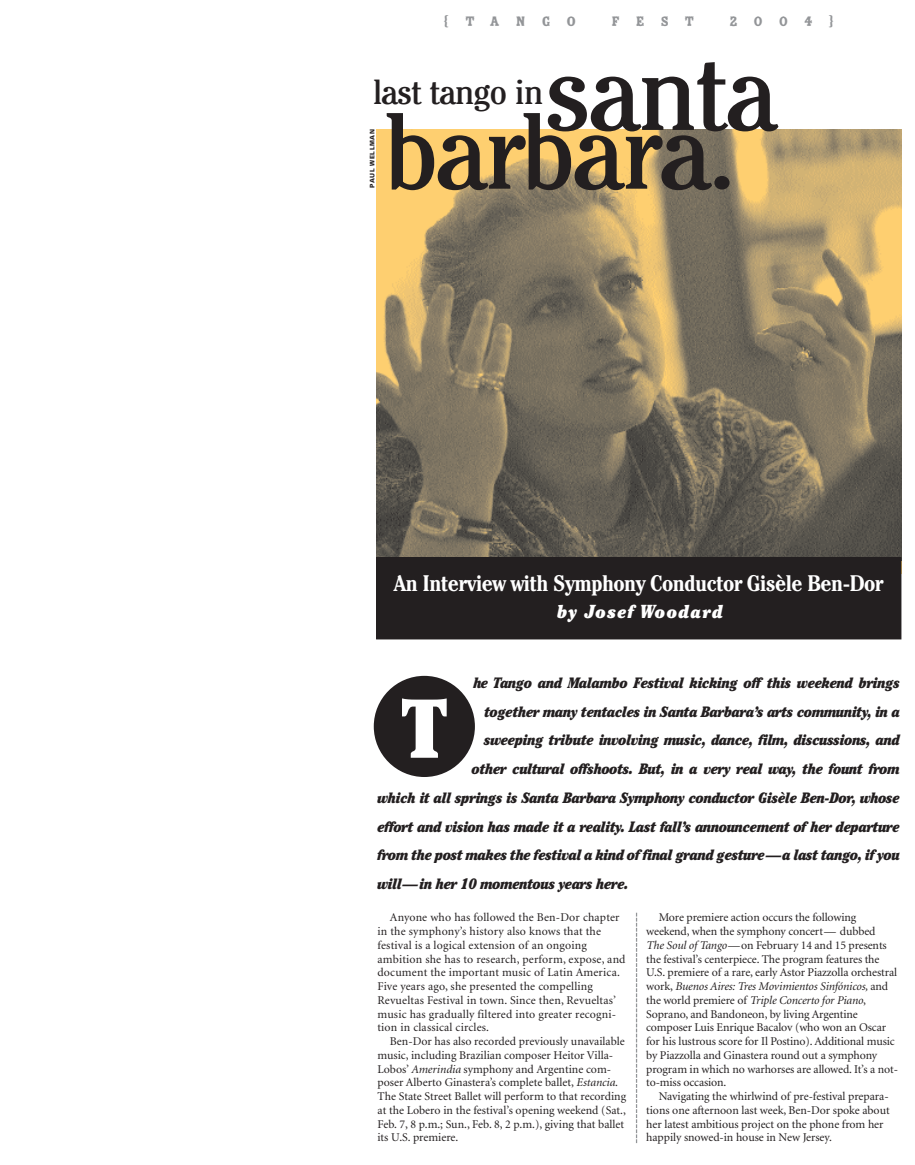
<style>
.page{position:relative;width:915px;height:1165px;background:#fff}
.page>*{position:absolute;margin:0;border:0;box-sizing:border-box;transform-origin:0 0}
.t1{font:condensed 108px "Cheltenham";letter-spacing:-.025em;color:#231f20;scale:1.11 1}
.t2{font:900 condensed 83.12px "Cheltenham";color:#fff;scale:1.05 1}
.t3{font:condensed 34.88px "Cheltenham";letter-spacing:-.025em;color:#231f20;scale:1.11 1}
.t4{font:700 condensed 22.5px "Cheltenham";letter-spacing:-.025em;color:#fff}
.t5{font:italic 900 18.75px "Cheltenham";letter-spacing:.085em;color:#fff;scale:.85 1}
.t6{font:italic 900 condensed 15px "Cheltenham";letter-spacing:-.03em;color:#231f20}
.t7{font:15px "Zebrawood Fill";letter-spacing:1.06em;color:#939598}
.t8{font:11.88px/13.8px "Minion";letter-spacing:-.005em;color:#231f20}
.t9{font:11.88px/13.8px "Minion";letter-spacing:.015em;color:#231f20}
.t10{font:900 6.25px "Univers";letter-spacing:.1em;color:#231f20;scale:.95 1}
.s1{font-style:italic}
</style>
<div class="page">
<img style="left:376px;top:129px;width:525px;height:429px">
<div style="left:374px;top:676px;width:101px;height:101px;background:#231f20;border-radius:50%"></div>
<div style="left:377px;top:558px;width:524px;height:81px;background:#231f20"></div>
<svg style="left:636px;top:913px;width:1px;height:230px"></svg>
<p class="t7" style="left:444px;top:16px;width:134px">{TANGO</p>
<p class="t7" style="left:611px;top:16px;width:84px">FEST</p>
<p class="t7" style="left:729px;top:16px;width:106px">2004}</p>
<h1 class="t1" style="left:544px;top:54px;width:212px">santa</h1>
<h3 class="t3" style="left:373px;top:80px;width:155px">last tango in</h3>
<h1 class="t1" style="left:385px;top:113px;width:317px">barbara.</h1>
<p class="t10" style="left:370px;top:188px;width:64px;rotate:-90deg">PAUL WELLMAN</p>
<h3 class="t4" style="left:394px;top:575px;width:491px">An Interview with Symphony Conductor Gisèle Ben-Dor</h3>
<h3 class="t5" style="left:556px;top:605px;width:197px">by Josef Woodard</h3>
<p class="t6" style="left:473px;top:677px;width:428px">he Tango and Malambo Festival kicking off this weekend brings</p>
<p class="t6" style="left:484px;top:706px;width:417px">together many tentacles in Santa Barbara’s arts community, in a</p>
<p class="t6" style="left:484px;top:735px;width:417px">sweeping tribute involving music, dance, film, discussions, and</p>
<p class="t6" style="left:472px;top:764px;width:430px">other cultural offshoots. But, in a very real way, the fount from</p>
<p class="t6" style="left:377px;top:792px;width:524px">which it all springs is Santa Barbara Symphony conductor Gisèle Ben-Dor, whose</p>
<p class="t6" style="left:377px;top:821px;width:524px">effort and vision has made it a reality. Last fall’s announcement of her departure</p>
<p class="t6" style="left:377px;top:850px;width:524px">from the post makes the festival a kind of final grand gesture—a last tango, if you</p>
<p class="t6" style="left:377px;top:879px;width:253px">will—in her 10 momentous years here.</p>
<h2 class="t2" style="left:400px;top:700px;width:48px">T</h2>
<p class="t9" style="left:377px;top:912px;width:250px;text-indent:12px">Anyone who has followed the Ben-Dor chapter in the symphony’s history also knows that the festival is a logical extension of an ongoing ambition she has to research, perform, expose, and document the important music of Latin America.<br>Five years ago, she presented the compelling Revueltas Festival in town. Since then, Revueltas’ music has gradually filtered into greater recogni&shy;tion in classical circles.</p>
<p class="t8" style="left:377px;top:1035px;width:250px;text-indent:12px">Ben-Dor has also recorded previously unavailable music, including Brazilian composer Heitor Villa-Lobos’ <span class="s1">Amerindia</span> symphony and Argentine com&shy;poser Alberto Ginastera’s complete ballet, <span class="s1">Estancia</span>.<br>The State Street Ballet will perform to that recording at the Lobero in the festival’s opening weekend (Sat., Feb. 7, 8 p.m.; Sun., Feb. 8, 2 p.m.), giving that ballet its U.S. premiere.</p>
<p class="t8" style="left:646px;top:912px;width:253px;text-indent:12px">More premiere action occurs the following weekend, when the symphony concert— dubbed<br><span class="s1">The Soul of Tango</span>—on February 14 and 15 presents the festival’s centerpiece. The program features the U.S. premiere of a rare, early Astor Piazzolla orchestral work, <span class="s1">Buenos Aires: Tres Movimientos Sinfónicos,</span> and the world premiere of <span class="s1">Triple Concerto for Piano</span>, Soprano, and Bandoneon, by living Argentine composer Luis Enrique Bacalov (who won an Oscar for his lustrous score for Il Postino). Additional music by Piazzolla and Ginastera round out a symphony program in which no warhorses are allowed. It’s a not&shy;to-miss occasion.</p>
<p class="t8" style="left:646px;top:1090px;width:245px;text-indent:12px">Navigating the whirlwind of pre-festival prepara&shy;tions one afternoon last week, Ben-Dor spoke about her latest ambitious project on the phone from her happily snowed-in house in New Jersey.</p>
</div>
